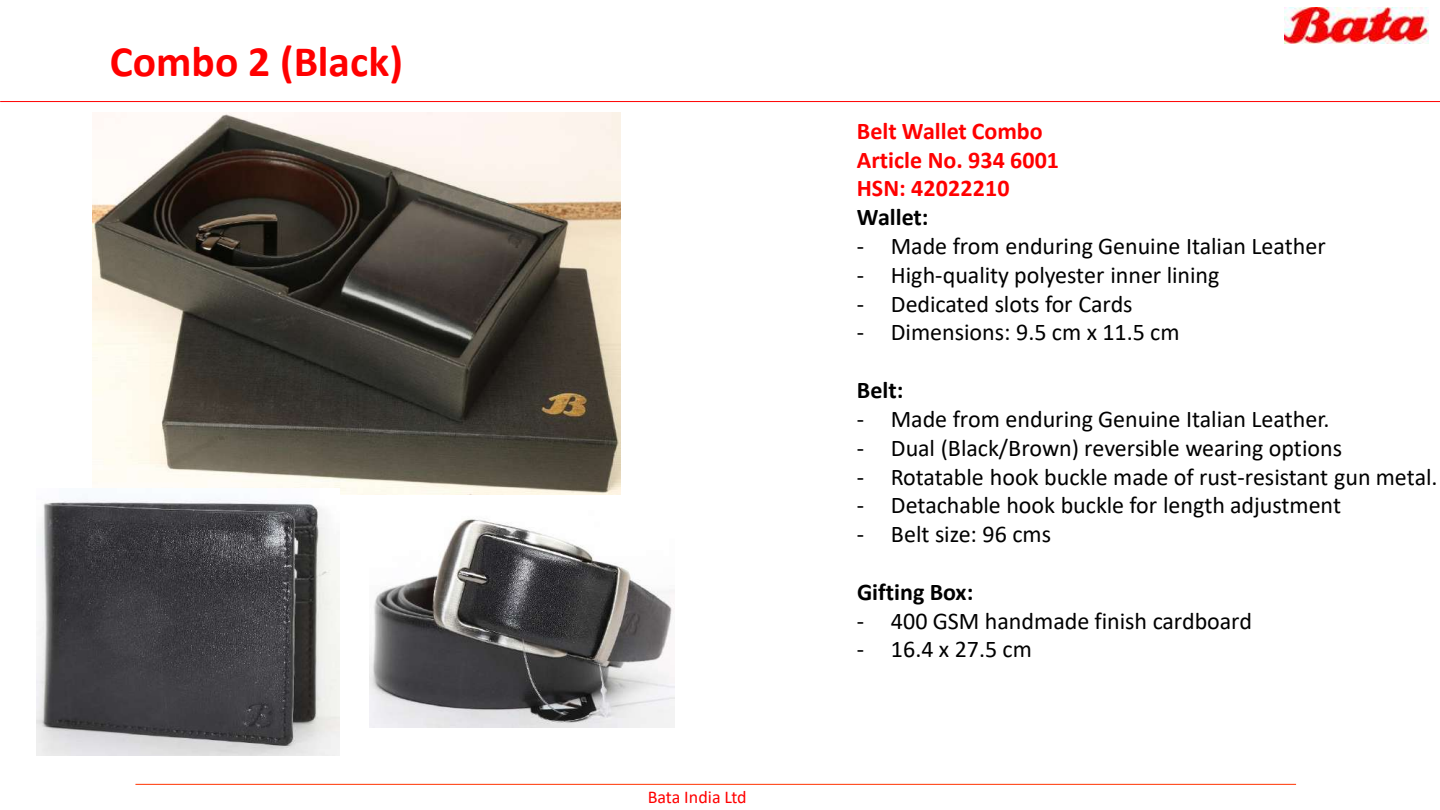
<style>
.page{position:relative;width:1440px;height:810px;background:#fff}
.page>*{position:absolute;margin:0;border:0;box-sizing:border-box;transform-origin:0 0}
.t1{font:700 43.5px "Calibri";color:#f00}
.t2{font:24px "Calibri";color:#000}
.t3{font:700 24px/28.8px "Calibri";letter-spacing:.005em;color:#f00}
.t4{font:700 24px "Calibri";color:#000}
.t5{font:18px "Calibri";color:#f00}
</style>
<div class="page">
<img style="left:1284px;top:7px;width:144px;height:36px">
<hr style="left:135px;top:784px;width:1161px;height:1px;background:#f30">
<hr style="left:0;top:101px;width:1440px;height:1px;background:#f00">
<img style="left:92px;top:113px;width:528px;height:381px">
<img style="left:37px;top:488px;width:303px;height:267px">
<img style="left:369px;top:519px;width:306px;height:209px">
<h1 class="t1" style="left:110px;top:31px;width:295px">Combo 2 (Black)</h1>
<p class="t5" style="left:648px;top:784px;width:101px">Bata India Ltd</p>
<p class="t3" style="left:857px;top:116px;width:204px">Belt Wallet Combo<br>Article No. 934 6001<br>HSN: 42022210</p>
<p class="t4" style="left:857px;top:200px;width:73px">Wallet:</p>
<p class="t2" style="left:857px;top:229px;width:470px">- Made from enduring Genuine Italian Leather</p>
<p class="t2" style="left:857px;top:258px;width:364px">- High-quality polyester inner lining</p>
<p class="t2" style="left:857px;top:287px;width:277px">- Dedicated slots for Cards</p>
<p class="t2" style="left:857px;top:316px;width:324px">- Dimensions: 9.5 cm x 11.5 cm</p>
<p class="t4" style="left:857px;top:373px;width:48px">Belt:</p>
<p class="t2" style="left:857px;top:402px;width:474px">- Made from enduring Genuine Italian Leather.</p>
<p class="t2" style="left:857px;top:431px;width:487px">- Dual (Black/Brown) reversible wearing options</p>
<p class="t2" style="left:857px;top:460px;width:582px">- Rotatable hook buckle made of rust-resistant gun metal.</p>
<p class="t2" style="left:857px;top:489px;width:486px">- Detachable hook buckle for length adjustment</p>
<p class="t2" style="left:857px;top:518px;width:196px">- Belt size: 96 cms</p>
<p class="t4" style="left:857px;top:575px;width:118px">Gifting Box:</p>
<p class="t2" style="left:857px;top:604px;width:397px">- 400 GSM handmade finish cardboard</p>
<p class="t2" style="left:857px;top:633px;width:176px">- 16.4 x 27.5 cm</p>
</div>
